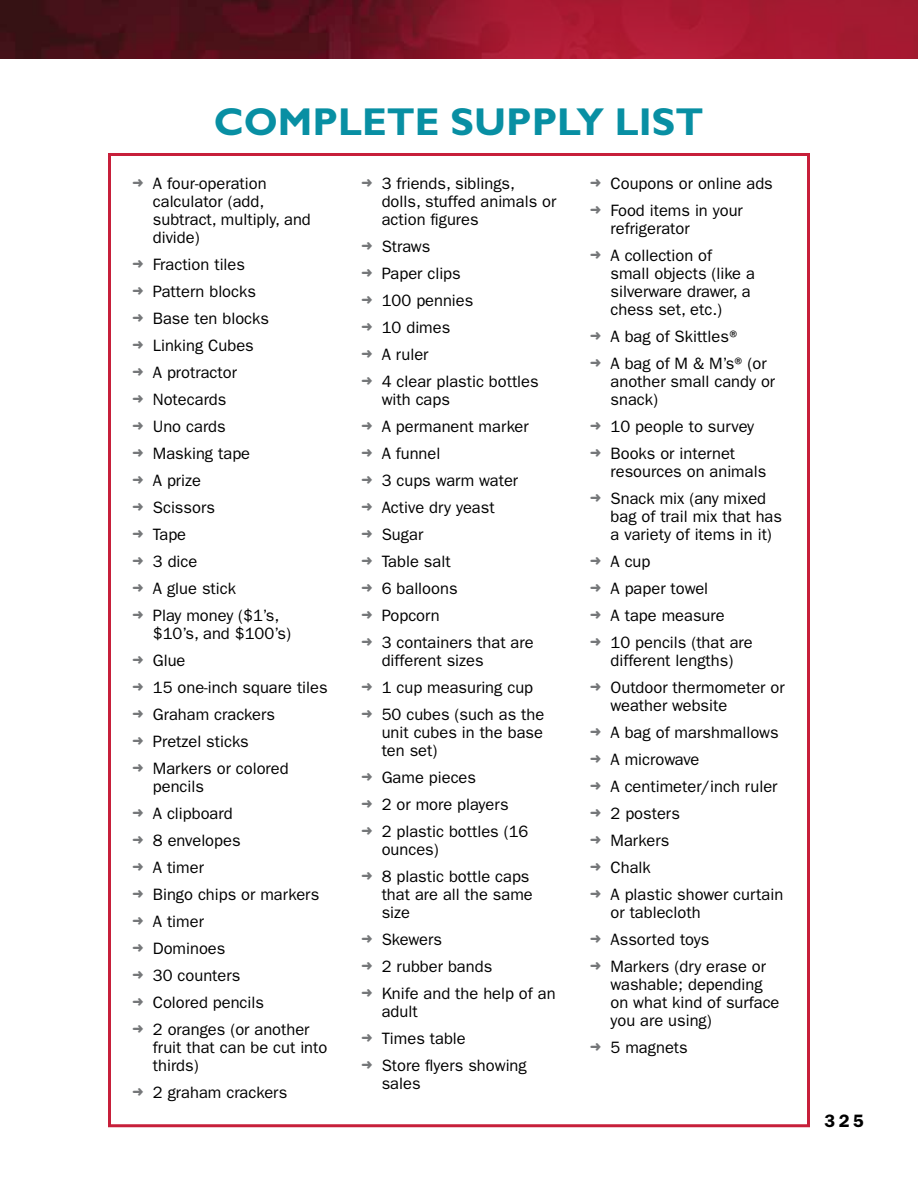
<style>
.page{position:relative;width:918px;height:1188px;background:#fff}
.page>*{position:absolute;margin:0;border:0;box-sizing:border-box;transform-origin:0 0}
.t1{font:700 39px "Gill Sans Std";color:#088fa3}
.t2{font:600 18px "ITC Franklin Gothic Std";color:#000}
.t3{font:16.5px/27px "ITC Franklin Gothic Std";color:#000}
.s1{color:#757779}
</style>
<div class="page">
<img style="left:0;top:0;width:343px;height:59px">
<svg style="left:343px;top:0;width:575px;height:59px;background:#9e182f"></svg>
<h1 class="t1" style="left:214px;top:98px;width:491px">COMPLETE SUPPLY LIST</h1>
<p class="t3" style="left:153px;top:174px;width:159px;line-height:18px;text-indent:-20px"><span class="s1">➜</span> A four-operation calculator (add, subtract, multiply, and divide)</p>
<p class="t3" style="left:133px;top:251px;width:148px"><span class="s1">➜</span> Fraction tiles<br><span class="s1">➜</span> Pattern blocks<br><span class="s1">➜</span> Base ten blocks <span class="s1">➜</span> Linking Cubes<br><span class="s1">➜</span> A protractor<br><span class="s1">➜</span> Notecards<br><span class="s1">➜</span> Uno cards<br><span class="s1">➜</span> Masking tape<br><span class="s1">➜</span> A prize<br><span class="s1">➜</span> Scissors<br><span class="s1">➜</span> Tape<br><span class="s1">➜</span> 3 dice<br><span class="s1">➜</span> A glue stick<br><span class="s1">➜</span> Play money ($1’s,</p>
<p class="t3" style="left:133px;top:620px;width:197px;text-indent:20px">$10’s, and $100’s)<br><span class="s1">➜</span> Glue<br><span class="s1">➜</span> 15 one-inch square tiles <span class="s1">➜</span> Graham crackers<br><span class="s1">➜</span> Pretzel sticks<br><span class="s1">➜</span> Markers or colored</p>
<p class="t3" style="left:133px;top:773px;width:188px;text-indent:20px">pencils<br><span class="s1">➜</span> A clipboard<br><span class="s1">➜</span> 8 envelopes<br><span class="s1">➜</span> A timer<br><span class="s1">➜</span> Bingo chips or markers <span class="s1">➜</span> A timer<br><span class="s1">➜</span> Dominoes<br><span class="s1">➜</span> 30 counters<br><span class="s1">➜</span> Colored pencils<br><span class="s1">➜</span> 2 oranges (or another</p>
<p class="t3" style="left:153px;top:1038px;width:176px;line-height:18px">fruit that can be cut into thirds)</p>
<p class="t3" style="left:133px;top:1079px;width:156px"><span class="s1">➜</span> 2 graham crackers</p>
<p class="t3" style="left:382px;top:174px;width:176px;line-height:18px;text-indent:-20px"><span class="s1">➜</span> 3 friends, siblings, dolls, stuffed animals or action figures</p>
<p class="t3" style="left:361px;top:233px;width:179px"><span class="s1">➜</span> Straws<br><span class="s1">➜</span> Paper clips<br><span class="s1">➜</span> 100 pennies<br><span class="s1">➜</span> 10 dimes<br><span class="s1">➜</span> A ruler<br><span class="s1">➜</span> 4 clear plastic bottles</p>
<p class="t3" style="left:361px;top:386px;width:174px;text-indent:20px">with caps<br><span class="s1">➜</span> A permanent marker <span class="s1">➜</span> A funnel<br><span class="s1">➜</span> 3 cups warm water<br><span class="s1">➜</span> Active dry yeast<br><span class="s1">➜</span> Sugar<br><span class="s1">➜</span> Table salt<br><span class="s1">➜</span> 6 balloons<br><span class="s1">➜</span> Popcorn<br><span class="s1">➜</span> 3 containers that are</p>
<p class="t3" style="left:361px;top:647px;width:184px;text-indent:20px">different sizes<br><span class="s1">➜</span> 1 cup measuring cup <span class="s1">➜</span> 50 cubes (such as the</p>
<p class="t3" style="left:382px;top:723px;width:163px;line-height:18px">unit cubes in the base ten set)</p>
<p class="t3" style="left:361px;top:764px;width:169px"><span class="s1">➜</span> Game pieces<br><span class="s1">➜</span> 2 or more players<br><span class="s1">➜</span> 2 plastic bottles (16</p>
<p class="t3" style="left:361px;top:836px;width:170px;text-indent:20px">ounces)<br><span class="s1">➜</span> 8 plastic bottle caps</p>
<p class="t3" style="left:382px;top:885px;width:153px;line-height:18px">that are all the same size</p>
<p class="t3" style="left:361px;top:926px;width:196px"><span class="s1">➜</span> Skewers<br><span class="s1">➜</span> 2 rubber bands<br><span class="s1">➜</span> Knife and the help of an</p>
<p class="t3" style="left:361px;top:998px;width:167px;text-indent:20px">adult<br><span class="s1">➜</span> Times table<br><span class="s1">➜</span> Store flyers showing</p>
<p class="t3" style="left:382px;top:1070px;width:40px">sales</p>
<p class="t3" style="left:590px;top:170px;width:184px"><span class="s1">➜</span> Coupons or online ads <span class="s1">➜</span> Food items in your</p>
<p class="t3" style="left:590px;top:215px;width:123px;text-align:center">refrigerator<br><span class="s1">➜</span> A collection of</p>
<p class="t3" style="left:611px;top:264px;width:146px;line-height:18px">small objects (like a silverware drawer, a chess set, etc.)</p>
<p class="t3" style="left:590px;top:323px;width:178px"><span class="s1">➜</span> A bag of Skittles®<br><span class="s1">➜</span> A bag of M &amp; M’s® (or</p>
<p class="t3" style="left:611px;top:372px;width:166px;line-height:18px">another small candy or snack)</p>
<p class="t3" style="left:590px;top:413px;width:165px"><span class="s1">➜</span> 10 people to survey <span class="s1">➜</span> Books or internet</p>
<p class="t3" style="left:590px;top:458px;width:178px;text-align:right">resources on animals<br><span class="s1">➜</span> Snack mix (any mixed</p>
<p class="t3" style="left:611px;top:507px;width:173px;line-height:18px">bag of trail mix that has a variety of items in it)</p>
<p class="t3" style="left:590px;top:548px;width:164px"><span class="s1">➜</span> A cup<br><span class="s1">➜</span> A paper towel<br><span class="s1">➜</span> A tape measure<br><span class="s1">➜</span> 10 pencils (that are</p>
<p class="t3" style="left:590px;top:647px;width:196px;text-indent:20px">different lengths)<br><span class="s1">➜</span> Outdoor thermometer or</p>
<p class="t3" style="left:590px;top:692px;width:195px;text-indent:20px">weather website<br><span class="s1">➜</span> A bag of marshmallows <span class="s1">➜</span> A microwave<br><span class="s1">➜</span> A centimeter/inch ruler <span class="s1">➜</span> 2 posters<br><span class="s1">➜</span> Markers<br><span class="s1">➜</span> Chalk<br><span class="s1">➜</span> A plastic shower curtain</p>
<p class="t3" style="left:590px;top:899px;width:177px;text-indent:20px">or tablecloth<br><span class="s1">➜</span> Assorted toys<br><span class="s1">➜</span> Markers (dry erase or</p>
<p class="t3" style="left:611px;top:975px;width:170px;line-height:18px">washable; depending on what kind of surface you are using)</p>
<p class="t3" style="left:590px;top:1034px;width:99px"><span class="s1">➜</span> 5 magnets</p>
<p class="t2" style="left:824px;top:1110px;width:41px">325</p>
</div>
